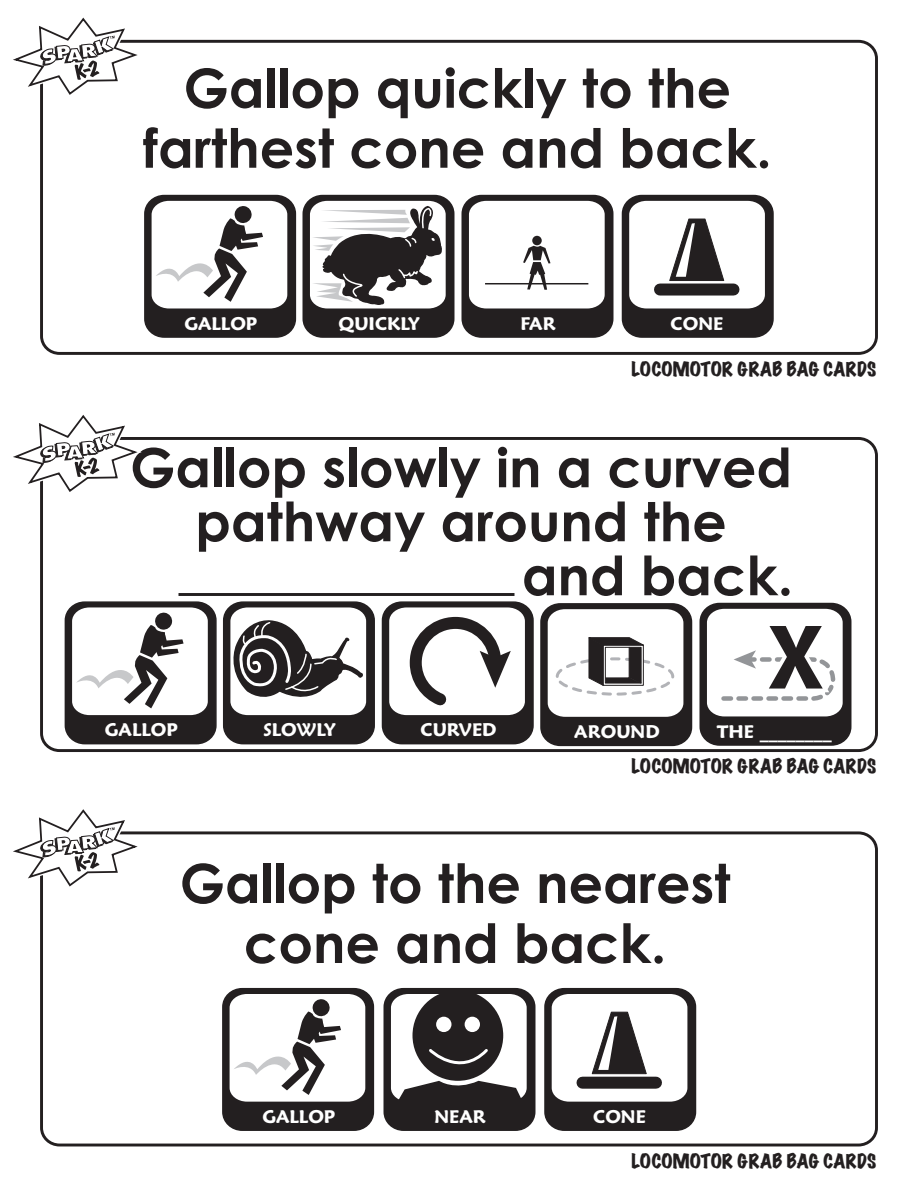
<style>
.page{position:relative;width:918px;height:1188px;background:#fff}
.page>*{position:absolute;margin:0;border:0;box-sizing:border-box;transform-origin:0 0}
.t1{font:700 54px/60px "Century Gothic";color:#231f20;text-align:center}
.t2{font:600 18px "Maiandra GD";color:#fff}
.t3{font:expanded 18px "Marker Felt";color:#231f20}
</style>
<div class="page">
<hr style="left:178px;top:593px;width:336px;height:3px;background:#231f20">
<div style="left:40px;top:40px;width:838px;height:315px;border:3px solid #231f20;border-radius:18px"></div>
<svg style="left:13px;top:17px;width:135px;height:83px"></svg>
<div style="left:40px;top:437px;width:838px;height:315px;border:3px solid #231f20;border-radius:18px"></div>
<svg style="left:13px;top:415px;width:135px;height:82px"></svg>
<div style="left:40px;top:831px;width:838px;height:315px;border:3px solid #231f20;border-radius:18px"></div>
<svg style="left:13px;top:809px;width:135px;height:83px"></svg>
<div style="left:462px;top:196px;width:151px;height:141px;background:#231f20;border-radius:19px"></div>
<div style="left:462px;top:195px;width:152px;height:143px;border:2px solid #231f20;border-radius:19px"></div>
<svg style="left:469px;top:201px;width:136px;height:107px;background:#f2f2f2"></svg>
<hr style="left:485px;top:283px;width:103px;height:1px;background:#231f20">
<div style="left:303px;top:196px;width:151px;height:141px;background:#231f20;border-radius:19px"></div>
<div style="left:303px;top:195px;width:151px;height:143px;border:2px solid #231f20;border-radius:19px"></div>
<svg style="left:310px;top:194px;width:136px;height:114px"></svg>
<div style="left:145px;top:196px;width:150px;height:141px;background:#231f20;border-radius:19px"></div>
<div style="left:144px;top:195px;width:152px;height:143px;border:2px solid #231f20;border-radius:19px"></div>
<svg style="left:152px;top:201px;width:135px;height:107px;background:#deddde"></svg>
<div style="left:65px;top:602px;width:151px;height:142px;background:#231f20;border-radius:19px"></div>
<div style="left:65px;top:601px;width:152px;height:143px;border:2px solid #231f20;border-radius:19px"></div>
<svg style="left:72px;top:607px;width:136px;height:108px;background:#dcdcdc"></svg>
<div style="left:223px;top:989px;width:150px;height:141px;background:#231f20;border-radius:19px"></div>
<div style="left:222px;top:988px;width:152px;height:143px;border:2px solid #231f20;border-radius:19px"></div>
<svg style="left:230px;top:994px;width:135px;height:108px;background:#ddd"></svg>
<div style="left:622px;top:196px;width:151px;height:141px;background:#231f20;border-radius:19px"></div>
<div style="left:622px;top:195px;width:152px;height:143px;border:2px solid #231f20;border-radius:19px"></div>
<svg style="left:629px;top:201px;width:136px;height:107px"></svg>
<div style="left:545px;top:989px;width:150px;height:141px;background:#231f20;border-radius:19px"></div>
<div style="left:544px;top:988px;width:152px;height:143px;border:2px solid #231f20;border-radius:19px"></div>
<svg style="left:552px;top:994px;width:135px;height:108px"></svg>
<div style="left:383px;top:602px;width:150px;height:142px;background:#231f20;border-radius:19px"></div>
<div style="left:382px;top:601px;width:152px;height:143px;border:2px solid #231f20;border-radius:19px"></div>
<svg style="left:389px;top:607px;width:136px;height:108px"></svg>
<div style="left:224px;top:602px;width:150px;height:142px;background:#231f20;border-radius:19px"></div>
<div style="left:223px;top:601px;width:152px;height:143px;border:2px solid #231f20;border-radius:19px"></div>
<svg style="left:227px;top:601px;width:139px;height:114px"></svg>
<div style="left:384px;top:989px;width:151px;height:141px;background:#231f20;border-radius:19px"></div>
<div style="left:384px;top:988px;width:152px;height:143px;border:2px solid #231f20;border-radius:19px"></div>
<svg style="left:391px;top:994px;width:136px;height:106px"></svg>
<div style="left:541px;top:604px;width:151px;height:141px;background:#231f20;border-radius:19px"></div>
<div style="left:540px;top:603px;width:152px;height:143px;border:2px solid #231f20;border-radius:19px"></div>
<svg style="left:548px;top:609px;width:135px;height:108px;background:#deddde"></svg>
<div style="left:700px;top:604px;width:151px;height:141px;background:#231f20;border-radius:19px"></div>
<div style="left:699px;top:603px;width:152px;height:143px;border:2px solid #231f20;border-radius:19px"></div>
<svg style="left:707px;top:609px;width:136px;height:107px;background:#dbdbdb"></svg>
<p class="t1" style="left:143px;top:57px;width:630px">Gallop quickly to the farthest cone and back.</p>
<p class="t2" style="left:184px;top:312px;width:74px">GALLOP</p>
<p class="t2" style="left:339px;top:312px;width:83px">QUICKLY</p>
<p class="t2" style="left:521px;top:312px;width:37px">FAR</p>
<p class="t2" style="left:671px;top:312px;width:54px">CONE</p>
<p class="t3" style="left:632px;top:360px;width:246px">LOCOMOTOR GRAB BAG CARDS</p>
<p class="t1" style="left:130px;top:436px;width:663px">Gallop slowly in a curved</p>
<p class="t1" style="left:195px;top:490px;width:533px">pathway around the</p>
<p class="t1" style="left:522px;top:544px;width:273px">and back.</p>
<p class="t2" style="left:105px;top:719px;width:74px">GALLOP</p>
<p class="t2" style="left:264px;top:719px;width:74px">SLOWLY</p>
<p class="t2" style="left:420px;top:719px;width:78px">CURVED</p>
<p class="t2" style="left:574px;top:721px;width:87px">AROUND</p>
<p class="t2" style="left:717px;top:720px;width:116px">THE ________</p>
<p class="t3" style="left:632px;top:757px;width:246px">LOCOMOTOR GRAB BAG CARDS</p>
<p class="t1" style="left:180px;top:852px;width:552px">Gallop to the nearest cone and back.</p>
<p class="t2" style="left:262px;top:1105px;width:74px">GALLOP</p>
<p class="t2" style="left:435px;top:1105px;width:53px">NEAR</p>
<p class="t2" style="left:593px;top:1105px;width:54px">CONE</p>
<p class="t3" style="left:632px;top:1151px;width:246px">LOCOMOTOR GRAB BAG CARDS</p>
</div>
